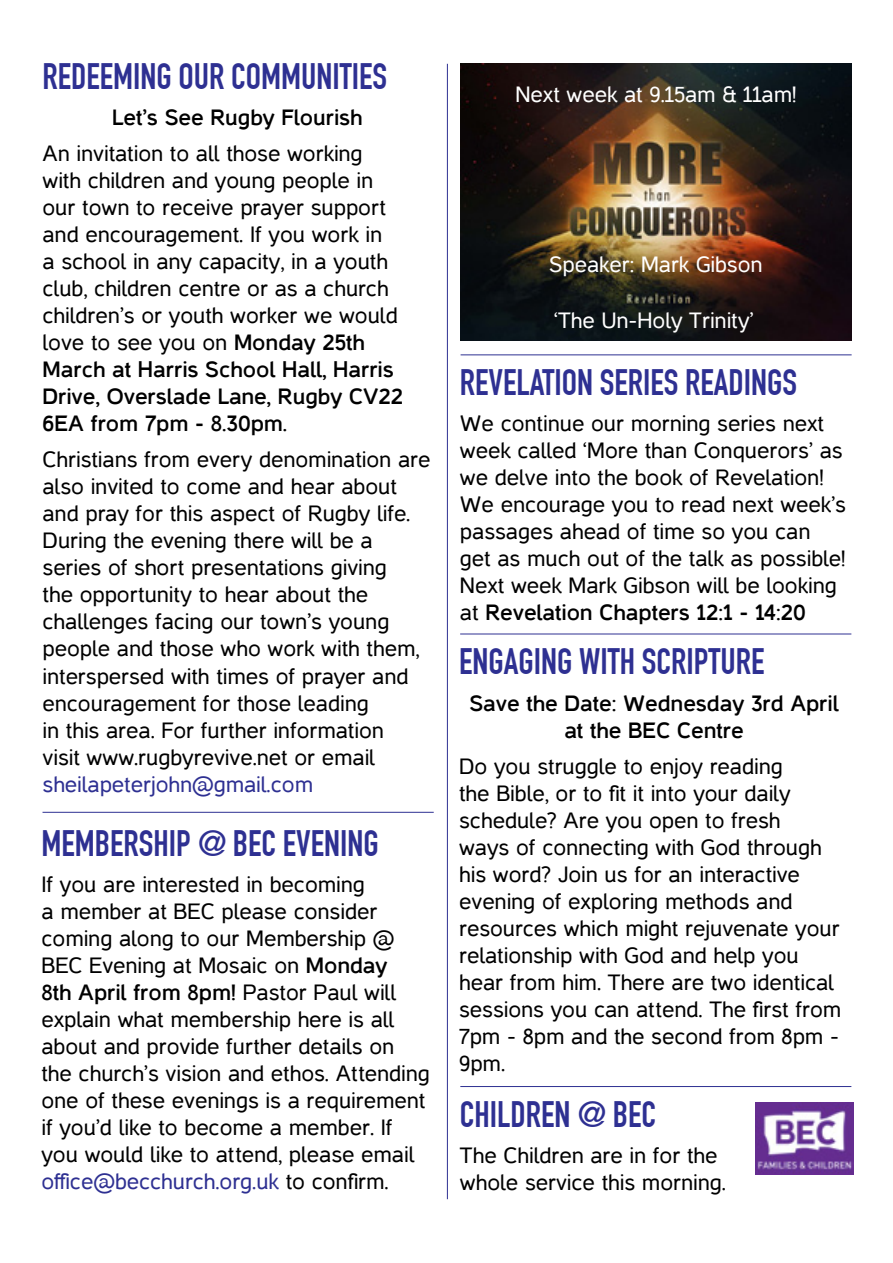
<style>
.page{position:relative;width:893px;height:1263px;background:#fff}
.page>*{position:absolute;margin:0;border:0;box-sizing:border-box;transform-origin:0 0}
.t1{font:700 36px "DIN Condensed";color:#2e3092}
.t2{font:22.5px/27px "Casper";color:#000}
.t3{font:700 22.5px/27px "Casper";color:#000;text-align:center}
.t4{font:22.5px "Casper";color:#fff}
.t5{font:22.5px "Casper";color:#2e3092}
.s1{font-weight:700}
.s2{color:#2e3092}
</style>
<div class="page">
<hr style="left:447px;top:64px;width:1px;height:1135px;background:#2e3092">
<hr style="left:460px;top:634px;width:391px;height:1px;background:#2e3092">
<hr style="left:43px;top:812px;width:391px;height:1px;background:#2e3092">
<hr style="left:461px;top:354px;width:391px;height:1px;background:#2e3092">
<hr style="left:460px;top:1086px;width:391px;height:1px;background:#2e3092">
<img style="left:460px;top:64px;width:392px;height:276px">
<img style="left:756px;top:1102px;width:97px;height:73px">
<h1 class="t1" style="left:43px;top:56px;width:15px">REDEEMI</h1>
<h1 class="t1" style="left:141px;top:56px;width:109px">NG OUR COMM</h1>
<h1 class="t1" style="left:301px;top:56px;width:43px">UNITIES</h1>
<p class="t3" style="left:112px;top:104px;width:252px">Let’s See Rugby Flourish</p>
<p class="t2" style="left:43px;top:140px;width:362px">An invitation to all those working with children and young people in our town to receive prayer support and encouragement. If you work in<br>a school in any capacity, in a youth club, children centre or as a church children’s or youth worker we would love to see you on <span class="s1">Monday 25th<br>March at Harris School Hall, Harris<br>Drive, Overslade Lane, Rugby CV22<br>6EA from 7pm - 8.30pm.</span></p>
<p class="t2" style="left:43px;top:446px;width:389px">Christians from every denomination are also invited to come and hear about and pray for this aspect of Rugby life.<br>During the evening there will be a series of short presentations giving<br>the opportunity to hear about the challenges facing our town’s young people and those who work with them, interspersed with times of prayer and encouragement for those leading<br>in this area. For further information<br>visit www.rugbyrevive.net or email</p>
<p class="t5" style="left:43px;top:771px;width:272px">sheilapeterjohn@gmail.com</p>
<h1 class="t1" style="left:41px;top:822px;width:17px">MEMBERS</h1>
<h1 class="t1" style="left:153px;top:822px;width:227px">HIP @ BEC EVENING</h1>
<p class="t2" style="left:41px;top:871px;width:390px">If you are interested in becoming<br>a member at BEC please consider coming along to our Membership @ BEC Evening at Mosaic on <span class="s1">Monday<br>8th April from 8pm!</span> Pastor Paul will explain what membership here is all about and provide further details on the church’s vision and ethos. Attending one of these evenings is a requirement if you’d like to become a member. If you would like to attend, please email <span class="s2">office@becchurch.org.uk</span> to confirm.</p>
<p class="t4" style="left:515px;top:82px;width:282px">Next week at 9.15am &amp; 11am!</p>
<p class="t4" style="left:549px;top:252px;width:215px">Speaker: Mark Gibson</p>
<p class="t4" style="left:554px;top:308px;width:201px">‘The Un-Holy Trinity’</p>
<h1 class="t1" style="left:460px;top:361px;width:14px">REVELATIO</h1>
<h1 class="t1" style="left:577px;top:361px;width:37px">N SERIES</h1>
<h1 class="t1" style="left:685px;top:361px;width:14px">READI</h1>
<h1 class="t1" style="left:751px;top:361px;width:45px">NGS</h1>
<p class="t2" style="left:460px;top:410px;width:387px">We continue our morning series next week called ‘More than Conquerors’ as we delve into the book of Revelation!<br>We encourage you to read next week’s passages ahead of time so you can get as much out of the talk as possible!<br>Next week Mark Gibson will be looking at <span class="s1">Revelation Chapters 12:1 - 14:20</span></p>
<h1 class="t1" style="left:459px;top:641px;width:197px">ENGAGING WITH SCRIPT</h1>
<h1 class="t1" style="left:720px;top:641px;width:30px">URE</h1>
<p class="t3" style="left:469px;top:689px;width:371px">Save the Date: Wednesday 3rd April at the BEC Centre</p>
<p class="t2" style="left:459px;top:752px;width:383px">Do you struggle to enjoy reading<br>the Bible, or to fit it into your daily schedule? Are you open to fresh<br>ways of connecting with God through his word? Join us for an interactive evening of exploring methods and resources which might rejuvenate your relationship with God and help you hear from him. There are two identical sessions you can attend. The first from<br>7pm - 8pm and the second from 8pm -<br>9pm.</p>
<h1 class="t1" style="left:460px;top:1094px;width:198px">CHILDREN @ BEC</h1>
<p class="t2" style="left:460px;top:1142px;width:267px">The Children are in for the whole service this morning.</p>
</div>
